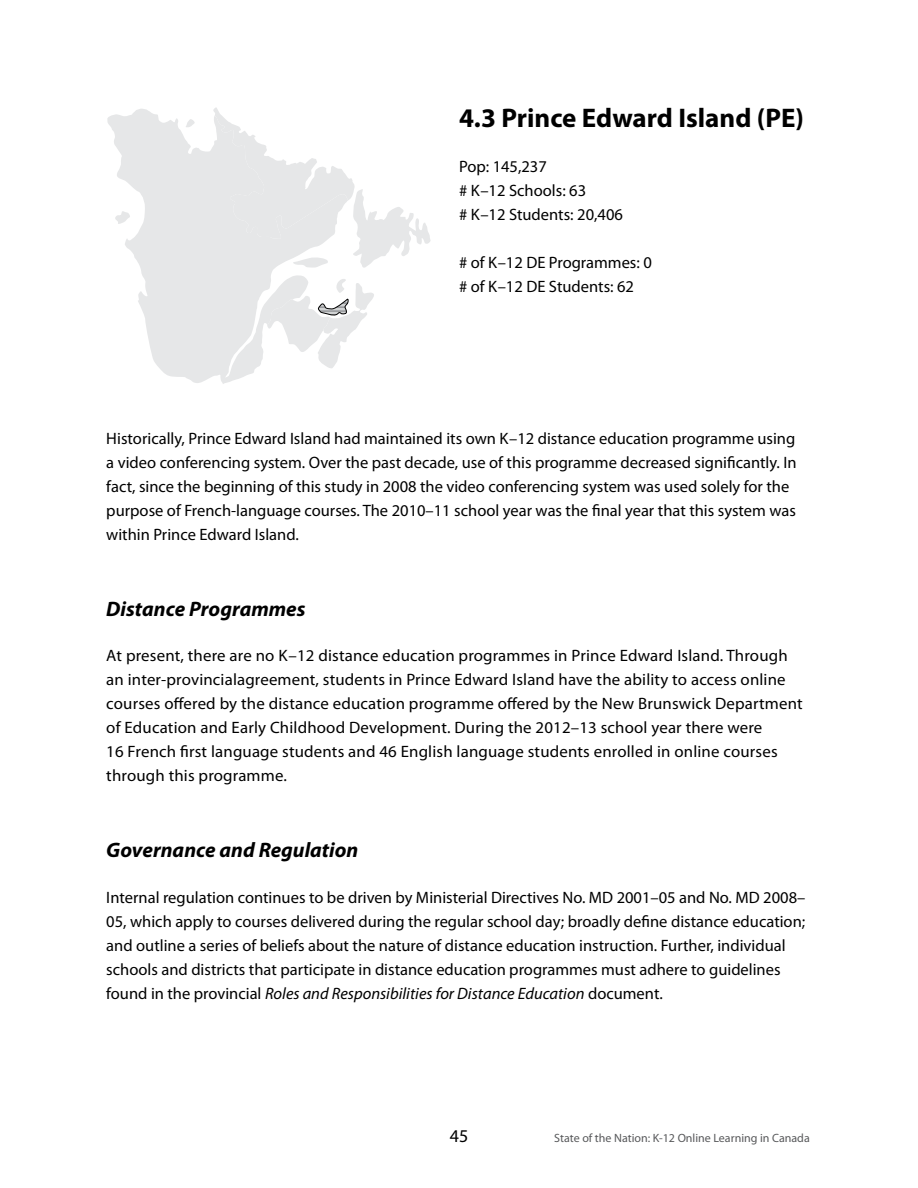
<style>
.page{position:relative;width:918px;height:1188px;background:#fff}
.page>*{position:absolute;margin:0;border:0;box-sizing:border-box;transform-origin:0 0}
.t1{font:700 27px "Myriad Pro";color:#000}
.t2{font:italic 700 21px "Myriad Pro";color:#000}
.t3{font:18px "Myriad Pro";color:#000}
.t4{font:16.5px/24px "Myriad Pro";color:#000}
.t5{font:12px "Myriad Pro";color:#58595b}
.s1{font-style:italic}
</style>
<div class="page">
<svg style="left:107px;top:109px;width:198px;height:275px;fill:#e6e7e8"></svg>
<svg style="left:184px;top:119px;width:12px;height:8px"></svg>
<svg style="left:114px;top:210px;width:17px;height:15px"></svg>
<svg style="left:267px;top:278px;width:107px;height:90px"></svg>
<svg style="left:213px;top:108px;width:218px;height:160px"></svg>
<h1 class="t1" style="left:459px;top:100px;width:346px">4.3 Prince Edward Island (PE)</h1>
<p class="t4" style="left:459px;top:154px;width:165px">Pop: 145,237<br># K–12 Schools: 63<br># K–12 Students: 20,406</p>
<p class="t4" style="left:459px;top:250px;width:194px"># of K–12 DE Programmes: 0 # of K–12 DE Students: 62</p>
<p class="t4" style="left:106px;top:426px;width:692px">Historically, Prince Edward Island had maintained its own K–12 distance education programme using a video conferencing system. Over the past decade, use of this programme decreased significantly. In fact, since the beginning of this study in 2008 the video conferencing system was used solely for the purpose of French-language courses. The 2010–11 school year was the final year that this system was within Prince Edward Island.</p>
<p class="t2" style="left:106px;top:595px;width:201px">Distance Programmes</p>
<p class="t4" style="left:106px;top:643px;width:698px">At present, there are no K–12 distance education programmes in Prince Edward Island. Through an inter-provincialagreement, students in Prince Edward Island have the ability to access online courses offered by the distance education programme offered by the New Brunswick Department of Education and Early Childhood Development. During the 2012–13 school year there were<br>16 French first language students and 46 English language students enrolled in online courses through this programme.</p>
<p class="t2" style="left:106px;top:837px;width:254px">Governance and Regulation</p>
<p class="t4" style="left:106px;top:885px;width:701px">Internal regulation continues to be driven by Ministerial Directives No. MD 2001–05 and No. MD 2008– 05, which apply to courses delivered during the regular school day; broadly define distance education; and outline a series of beliefs about the nature of distance education instruction. Further, individual schools and districts that participate in distance education programmes must adhere to guidelines found in the provincial <span class="s1">Roles and Responsibilities for Distance Education</span> document.</p>
<p class="t3" style="left:450px;top:1125px;width:20px">45</p>
<p class="t5" style="left:554px;top:1130px;width:257px">State of the Nation: K-12 Online Learning in Canada</p>
</div>
